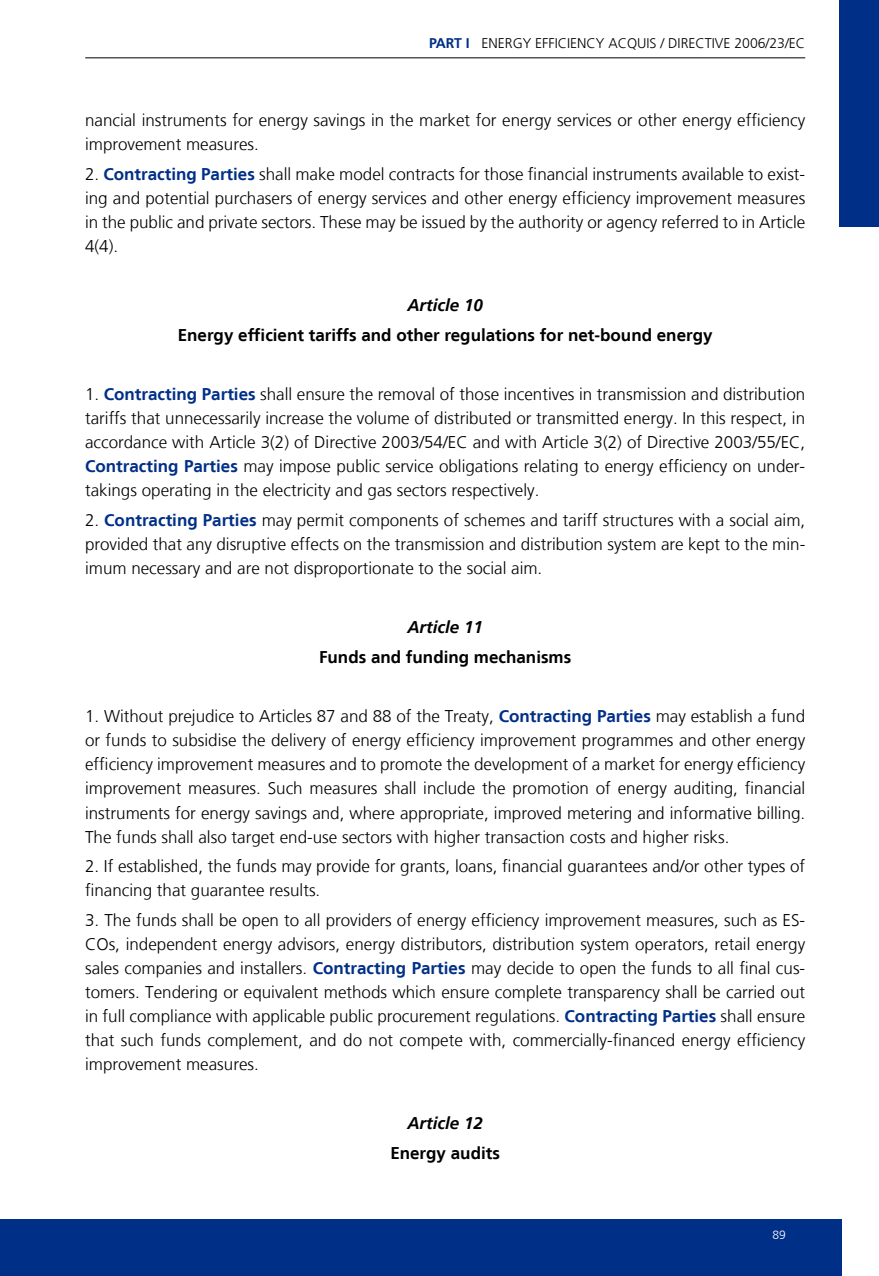
<style>
.page{position:relative;width:879px;height:1276px;background:#fff}
.page>*{position:absolute;margin:0;border:0;box-sizing:border-box;transform-origin:0 0}
.t1{font:300 17px/24px "Frutiger LT";color:#000;text-align:justify}
.t2{font:700 17px "Frutiger LT";color:#000}
.t3{font:italic 700 17px "Frutiger LT";color:#000}
.t4{font:300 14px "Frutiger LT";color:#000}
.t5{font:300 12px "Frutiger LT";color:#fff}
.s1{font-weight:700;color:#002f87}
</style>
<div class="page">
<div style="left:0;top:1219px;width:841px;height:57px;background:#002f87"></div>
<hr style="left:85px;top:57px;width:720px;height:1px;background:#000">
<div style="left:839px;top:0;width:40px;height:227px;background:#002f87"></div>
<p class="t4" style="left:429px;top:35px;width:378px"><span class="s1">PART I</span> ENERGY EFFICIENCY ACQUIS / DIRECTIVE 2006/23/EC</p>
<p class="t1" style="left:85px;top:109px;width:722px">nancial instruments for energy savings in the market for energy services or other energy efficiency improvement measures.</p>
<p class="t1" style="left:85px;top:162px;width:722px">2. <span class="s1">Contracting Parties</span> shall make model contracts for those financial instruments available to exist&shy;ing and potential purchasers of energy services and other energy efficiency improvement measures in the public and private sectors. These may be issued by the authority or agency referred to in Article 4(4).</p>
<p class="t3" style="left:407px;top:295px;width:77px">Article 10</p>
<p class="t2" style="left:178px;top:325px;width:536px">Energy efficient tariffs and other regulations for net-bound energy</p>
<p class="t1" style="left:85px;top:383px;width:722px">1. <span class="s1">Contracting Parties</span> shall ensure the removal of those incentives in transmission and distribution tariffs that unnecessarily increase the volume of distributed or transmitted energy. In this respect, in accordance with Article 3(2) of Directive 2003/54/EC and with Article 3(2) of Directive 2003/55/EC, <span class="s1">Contracting Parties</span> may impose public service obligations relating to energy efficiency on under&shy;takings operating in the electricity and gas sectors respectively.</p>
<p class="t1" style="left:85px;top:508px;width:722px">2. <span class="s1">Contracting Parties</span> may permit components of schemes and tariff structures with a social aim, provided that any disruptive effects on the transmission and distribution system are kept to the min&shy;imum necessary and are not disproportionate to the social aim.</p>
<p class="t3" style="left:407px;top:617px;width:77px">Article 11</p>
<p class="t2" style="left:319px;top:647px;width:254px">Funds and funding mechanisms</p>
<p class="t1" style="left:85px;top:705px;width:722px">1. Without prejudice to Articles 87 and 88 of the Treaty, <span class="s1">Contracting Parties</span> may establish a fund or funds to subsidise the delivery of energy efficiency improvement programmes and other energy efficiency improvement measures and to promote the development of a market for energy efficiency improvement measures. Such measures shall include the promotion of energy auditing, financial instruments for energy savings and, where appropriate, improved metering and informative billing.<br>The funds shall also target end-use sectors with higher transaction costs and higher risks.</p>
<p class="t1" style="left:85px;top:854px;width:722px">2. If established, the funds may provide for grants, loans, financial guarantees and/or other types of financing that guarantee results.</p>
<p class="t1" style="left:85px;top:908px;width:722px">3. The funds shall be open to all providers of energy efficiency improvement measures, such as ES-COs, independent energy advisors, energy distributors, distribution system operators, retail energy sales companies and installers. <span class="s1">Contracting Parties</span> may decide to open the funds to all final cus&shy;tomers. Tendering or equivalent methods which ensure complete transparency shall be carried out in full compliance with applicable public procurement regulations. <span class="s1">Contracting Parties</span> shall ensure that such funds complement, and do not compete with, commercially-financed energy efficiency improvement measures.</p>
<p class="t3" style="left:407px;top:1113px;width:77px">Article 12</p>
<p class="t2" style="left:390px;top:1143px;width:111px">Energy audits</p>
<p class="t5" style="left:772px;top:1228px;width:15px">89</p>
</div>
